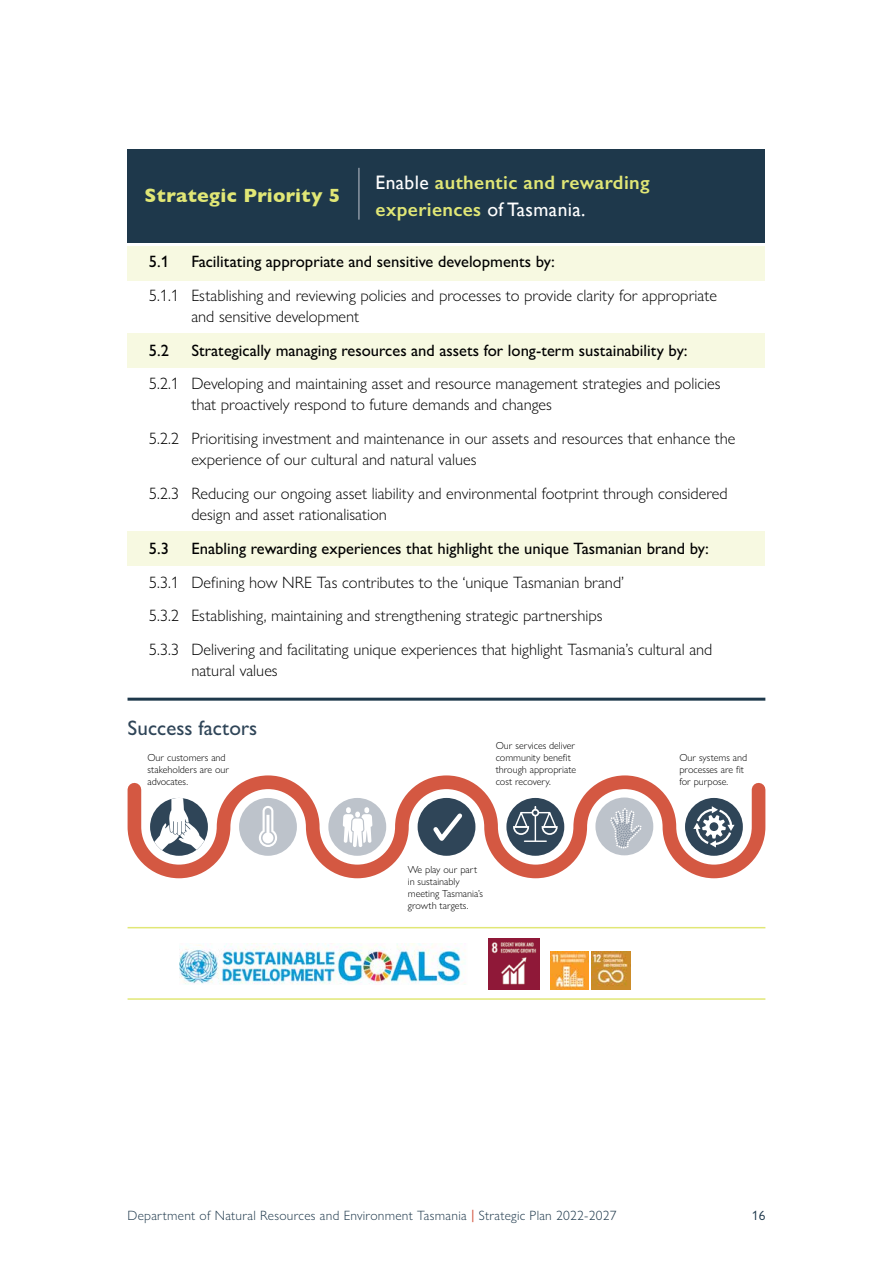
<style>
.page{position:relative;width:893px;height:1263px;background:#fff}
.page>*{position:absolute;margin:0;border:0;box-sizing:border-box;transform-origin:0 0}
.Heading_3{font:500 21px "Gill Sans Nova";color:#2f4558}
.t1{font:600 19.5px/27px "Gill Sans";letter-spacing:.02em;color:#e1e776}
.t2{font:700 19.5px "Gill Sans";letter-spacing:.02em;color:#e1e776}
.Priority_text{font:300 16.5px/21px "Gill Sans Nova";color:#000}
.Priority_text-2{font:500 16.5px "Gill Sans Nova";color:#000}
.t3{font:300 13.5px "Gill Sans Nova";letter-spacing:.02em;color:#1e384b}
.t4{font:13.5px "Gill Sans Nova";color:#1e384b}
.priority_text{font:300 10.2px/12px "Gill Sans Nova";color:#000}
.s1{font-weight:400;color:#fff}
.s2{font-weight:500;color:#d45842}
</style>
<div class="page">
<div style="left:128px;top:149px;width:637px;height:93px;background:#1e384b"></div>
<div style="left:128px;top:247px;width:637px;height:34px;background:#f7f9e1"></div>
<div style="left:128px;top:334px;width:637px;height:34px;background:#f7f9e1"></div>
<div style="left:128px;top:531px;width:637px;height:35px;background:#f7f9e1"></div>
<hr style="left:358px;top:168px;width:2px;height:52px;background:#a4acb8">
<svg style="left:127px;top:775px;width:639px;height:104px"></svg>
<div style="left:328px;top:798px;width:58px;height:58px;background:#bdc3cb;border-radius:50%"></div>
<svg style="left:343px;top:807px;width:29px;height:40px"></svg>
<div style="left:685px;top:798px;width:58px;height:58px;background:#2f4558;border-radius:50%"></div>
<svg style="left:693px;top:806px;width:41px;height:41px"></svg>
<div style="left:506px;top:798px;width:58px;height:58px;background:#2f4558;border-radius:50%"></div>
<hr style="left:524px;top:840px;width:22px;height:2px;background:#fff">
<svg style="left:512px;top:807px;width:46px;height:34px"></svg>
<div style="left:239px;top:798px;width:58px;height:58px;background:#bdc3cb;border-radius:50%"></div>
<svg style="left:259px;top:806px;width:18px;height:41px"></svg>
<div style="left:418px;top:798px;width:57px;height:58px;background:#2f4558;border-radius:50%"></div>
<svg style="left:433px;top:813px;width:30px;height:25px"></svg>
<div style="left:595px;top:797px;width:58px;height:58px;background:#bdc3cb;border-radius:50%"></div>
<svg style="left:610px;top:808px;width:31px;height:40px"></svg>
<img style="left:180px;top:944px;width:286px;height:40px">
<img style="left:489px;top:938px;width:51px;height:52px">
<img style="left:550px;top:951px;width:38px;height:39px">
<img style="left:592px;top:951px;width:38px;height:39px">
<hr style="left:128px;top:927px;width:637px;height:1px;background:#e1e776">
<hr style="left:128px;top:998px;width:637px;height:2px;background:#e1e776">
<hr style="left:128px;top:698px;width:637px;height:3px;background:#1e384b">
<p class="t2" style="left:145px;top:180px;width:197px">Strategic Priority 5</p>
<p class="t1" style="left:376px;top:169px;width:276px"><span class="s1">Enable</span> authentic and rewarding experiences <span class="s1">of Tasmania.</span></p>
<p class="Priority_text-2" style="left:149px;top:251px;width:22px">5.1</p>
<p class="Priority_text-2" style="left:191px;top:251px;width:365px">Facilitating appropriate and sensitive developments by:</p>
<p class="Priority_text" style="left:191px;top:285px;width:527px;text-indent:-43px">5.1.1 Establishing and reviewing policies and processes to provide clarity for appropriate and sensitive development</p>
<p class="Priority_text-2" style="left:149px;top:340px;width:22px">5.2</p>
<p class="Priority_text-2" style="left:191px;top:340px;width:498px">Strategically managing resources and assets for long-term sustainability by:</p>
<p class="Priority_text" style="left:191px;top:373px;width:531px;text-indent:-43px">5.2.1 Developing and maintaining asset and resource management strategies and policies that proactively respond to future demands and changes</p>
<p class="Priority_text" style="left:191px;top:428px;width:546px;text-indent:-43px">5.2.2 Prioritising investment and maintenance in our assets and resources that enhance the experience of our cultural and natural values</p>
<p class="Priority_text" style="left:191px;top:483px;width:538px;text-indent:-43px">5.2.3 Reducing our ongoing asset liability and environmental footprint through considered design and asset rationalisation</p>
<p class="Priority_text-2" style="left:149px;top:538px;width:22px">5.3</p>
<p class="Priority_text-2" style="left:191px;top:538px;width:519px">Enabling rewarding experiences that highlight the unique Tasmanian brand by:</p>
<p class="Priority_text" style="left:149px;top:571px;width:477px">5.3.1 Defining how NRE Tas contributes to the ‘unique Tasmanian brand’</p>
<p class="Priority_text" style="left:149px;top:605px;width:455px">5.3.2 Establishing, maintaining and strengthening strategic partnerships</p>
<p class="Priority_text" style="left:191px;top:639px;width:523px;text-indent:-43px">5.3.3 Delivering and facilitating unique experiences that highlight Tasmania’s cultural and natural values</p>
<p class="Heading_3" style="left:128px;top:715px;width:131px">Success factors</p>
<p class="priority_text" style="left:147px;top:751px;width:83px">Our customers and stakeholders are our advocates.</p>
<p class="priority_text" style="left:496px;top:740px;width:82px">Our services deliver community benefit through appropriate cost recovery.</p>
<p class="priority_text" style="left:408px;top:864px;width:77px">We play our part in sustainably meeting Tasmania’s growth targets.</p>
<p class="priority_text" style="left:679px;top:752px;width:69px">Our systems and processes are fit for purpose.</p>
<p class="t3" style="left:128px;top:1207px;width:491px">Department of Natural Resources and Environment Tasmania <span class="s2">|</span> Strategic Plan 2022-2027</p>
<p class="t4" style="left:752px;top:1207px;width:15px">16</p>
</div>
